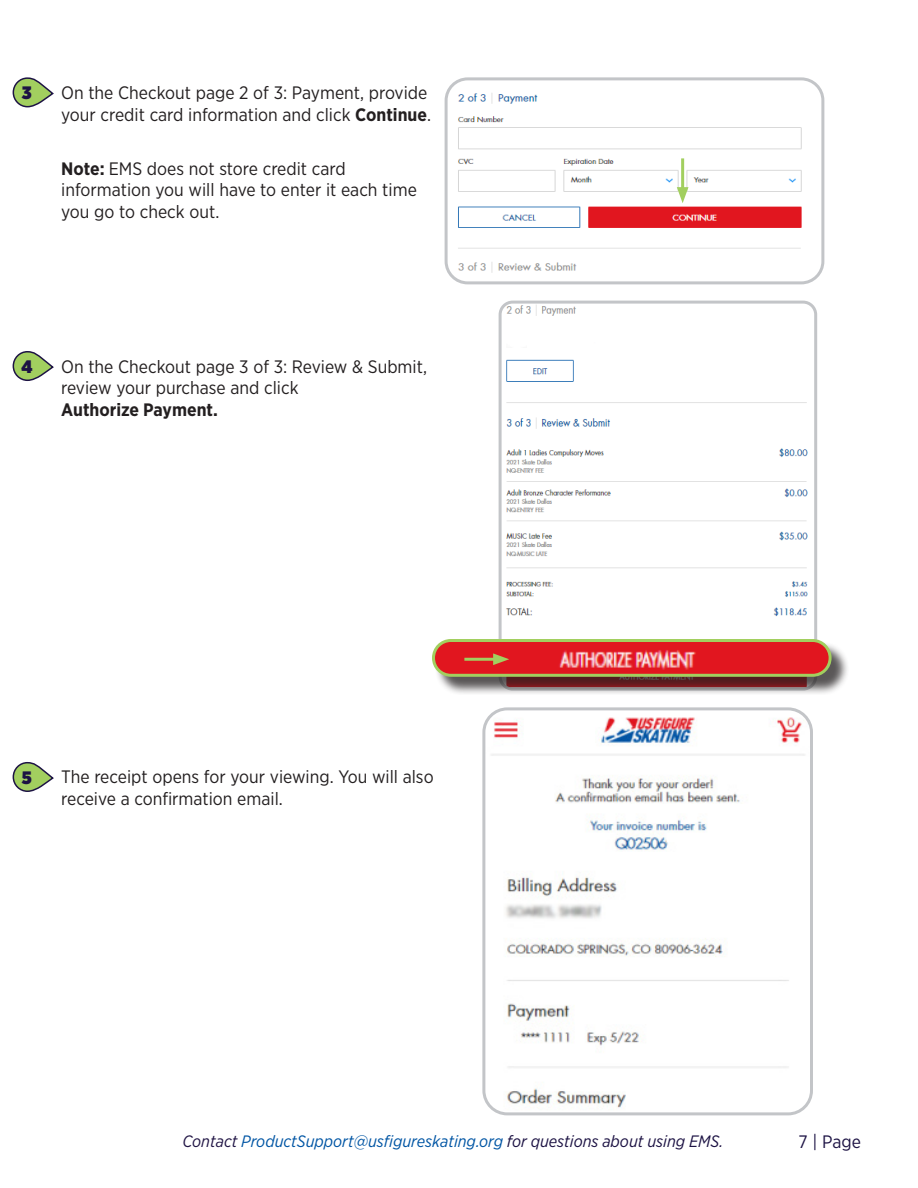
<style>
.page{position:relative;width:918px;height:1188px;background:#fff}
.page>*{position:absolute;margin:0;border:0;box-sizing:border-box;transform-origin:0 0}
.t1{font:18px/21.6px "Gotham Narrow";color:#231f20}
.t2{font:700 18px "Gotham Narrow";color:#231f20}
.t3{font:18px "Gotham Narrow";color:#1d1344}
.t4{font:900 18px "Gotham Narrow";color:#1d1344}
.t5{font:italic 16.5px "Gotham Narrow";color:#0055a4}
.s1{font-weight:700}
.s2{color:#211545}
.s3{color:#1d1344}
</style>
<div class="page">
<img style="left:446px;top:81px;width:366px;height:202px">
<div style="left:445px;top:77px;width:379px;height:207px;border:3px solid #c3c5c8;border-radius:22px"></div>
<img style="left:500px;top:302px;width:316px;height:314px">
<div style="left:499px;top:301px;width:318px;height:390px;border:3px solid #c3c5c8;border-radius:13px"></div>
<svg style="left:12px;top:77px;width:42px;height:31px"></svg>
<svg style="left:12px;top:351px;width:42px;height:30px"></svg>
<div style="left:435px;top:641px;width:415px;height:54px;background:#231f20;opacity:.75"></div>
<img style="left:434px;top:640px;width:396px;height:35px;border-radius:17px">
<div style="left:432px;top:639px;width:400px;height:38px;border:3px solid #a2cf5f;border-radius:17px"></div>
<img style="left:486px;top:711px;width:323px;height:400px">
<div style="left:482px;top:707px;width:331px;height:408px;border:3px solid #c3c5c8;border-radius:23px"></div>
<hr style="left:681px;top:158px;width:3px;height:35px;background:#a2cf5f">
<svg style="left:677px;top:187px;width:12px;height:16px"></svg>
<hr style="left:464px;top:658px;width:35px;height:3px;background:#a2cf5f">
<svg style="left:493px;top:653px;width:16px;height:12px"></svg>
<svg style="left:12px;top:762px;width:42px;height:30px"></svg>
<p class="t4" style="left:22px;top:81px;width:11px">3</p>
<p class="t1" style="left:61px;top:82px;width:371px">On the Checkout page 2 of 3: Payment, provide your credit card information and click <span class="s1">Continue</span>.</p>
<p class="t1" style="left:61px;top:157px;width:286px"><span class="s1">Note:</span> EMS does not store credit card</p>
<p class="t1" style="left:61px;top:179px;width:357px">information you will have to enter it each time you go to check out.</p>
<p class="t4" style="left:21px;top:354px;width:12px">4</p>
<p class="t1" style="left:61px;top:355px;width:367px">On the Checkout page 3 of 3: Review &amp; Submit, review your purchase and click</p>
<p class="t2" style="left:61px;top:398px;width:158px">Authorize Payment.</p>
<p class="t4" style="left:22px;top:765px;width:11px">5</p>
<p class="t1" style="left:61px;top:766px;width:374px">The receipt opens for your viewing. You will also receive a confirmation email.</p>
<p class="t5" style="left:182px;top:1131px;width:542px"><span class="s2">Contact</span> ProductSupport@usfigureskating.org <span class="s3">for questions about using EMS.</span></p>
<p class="t3" style="left:799px;top:1131px;width:64px">7 | Page</p>
</div>
